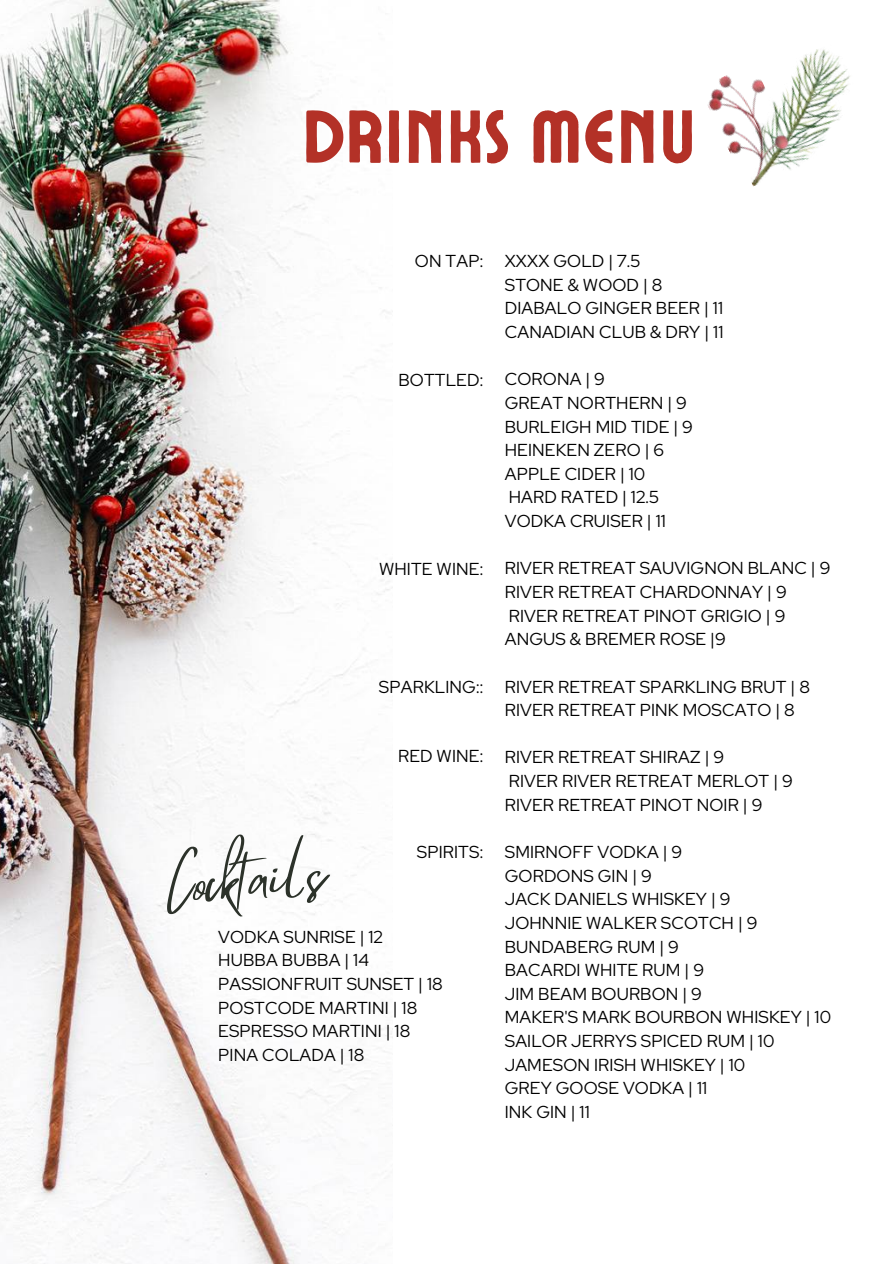
<style>
.page{position:relative;width:894px;height:1264px;background:#fff}
.page>*{position:absolute;margin:0;border:0;box-sizing:border-box;transform-origin:0 0}
.t1{font:75px "Ayr Lucidity Condensed";color:#b33127}
.t2{font:54.6px "Mistrully";color:#2c322a}
.t3{font:17.25px/23.7px "Red Hat Display";letter-spacing:.01em;color:#000}
</style>
<div class="page">
<img style="left:0;top:0;width:392px;height:1263px">
<img style="left:799px;top:49px;width:51px;height:117px">
<img style="left:707px;top:65px;width:92px;height:122px">
<h1 class="t1" style="left:302px;top:88px;width:395px">DRINKS MENU</h1>
<p class="t3" style="left:415px;top:249px;width:70px">ON TAP:</p>
<p class="t3" style="left:398px;top:368px;width:86px">BOTTLED:</p>
<p class="t3" style="left:379px;top:556px;width:105px">WHITE WINE:</p>
<p class="t3" style="left:379px;top:674px;width:106px">SPARKLING::</p>
<h2 class="t2" style="left:159px;top:841px;width:163px;rotate:-5deg">Cocktails</h2>
<p class="t3" style="left:398px;top:744px;width:86px">RED WINE:</p>
<p class="t3" style="left:416px;top:840px;width:68px">SPIRITS:</p>
<p class="t3" style="left:218px;top:924px;width:226px">VODKA SUNRISE | 12<br>HUBBA BUBBA | 14<br>PASSIONFRUIT SUNSET | 18<br>POSTCODE MARTINI | 18<br>ESPRESSO MARTINI | 18<br>PINA COLADA | 18</p>
<p class="t3" style="left:504px;top:249px;width:220px">XXXX GOLD | 7.5<br>STONE &amp; WOOD | 8<br>DIABALO GINGER BEER | 11<br>CANADIAN CLUB &amp; DRY | 11</p>
<p class="t3" style="left:504px;top:367px;width:189px">CORONA | 9<br>GREAT NORTHERN | 9<br>BURLEIGH MID TIDE | 9<br>HEINEKEN ZERO | 6<br>APPLE CIDER | 10<br>HARD RATED | 12.5<br>VODKA CRUISER | 11</p>
<p class="t3" style="left:504px;top:556px;width:327px">RIVER RETREAT SAUVIGNON BLANC | 9<br>RIVER RETREAT CHARDONNAY | 9<br>RIVER RETREAT PINOT GRIGIO | 9<br>ANGUS &amp; BREMER ROSE |9</p>
<p class="t3" style="left:504px;top:674px;width:306px">RIVER RETREAT SPARKLING BRUT | 8<br>RIVER RETREAT PINK MOSCATO | 8</p>
<p class="t3" style="left:504px;top:745px;width:289px">RIVER RETREAT SHIRAZ | 9<br>RIVER RIVER RETREAT MERLOT | 9<br>RIVER RETREAT PINOT NOIR | 9</p>
<p class="t3" style="left:504px;top:840px;width:328px">SMIRNOFF VODKA | 9<br>GORDONS GIN | 9<br>JACK DANIELS WHISKEY | 9<br>JOHNNIE WALKER SCOTCH | 9<br>BUNDABERG RUM | 9<br>BACARDI WHITE RUM | 9<br>JIM BEAM BOURBON | 9<br>MAKER'S MARK BOURBON WHISKEY | 10<br>SAILOR JERRYS SPICED RUM | 10<br>JAMESON IRISH WHISKEY | 10<br>GREY GOOSE VODKA | 11<br>INK GIN | 11</p>
</div>
